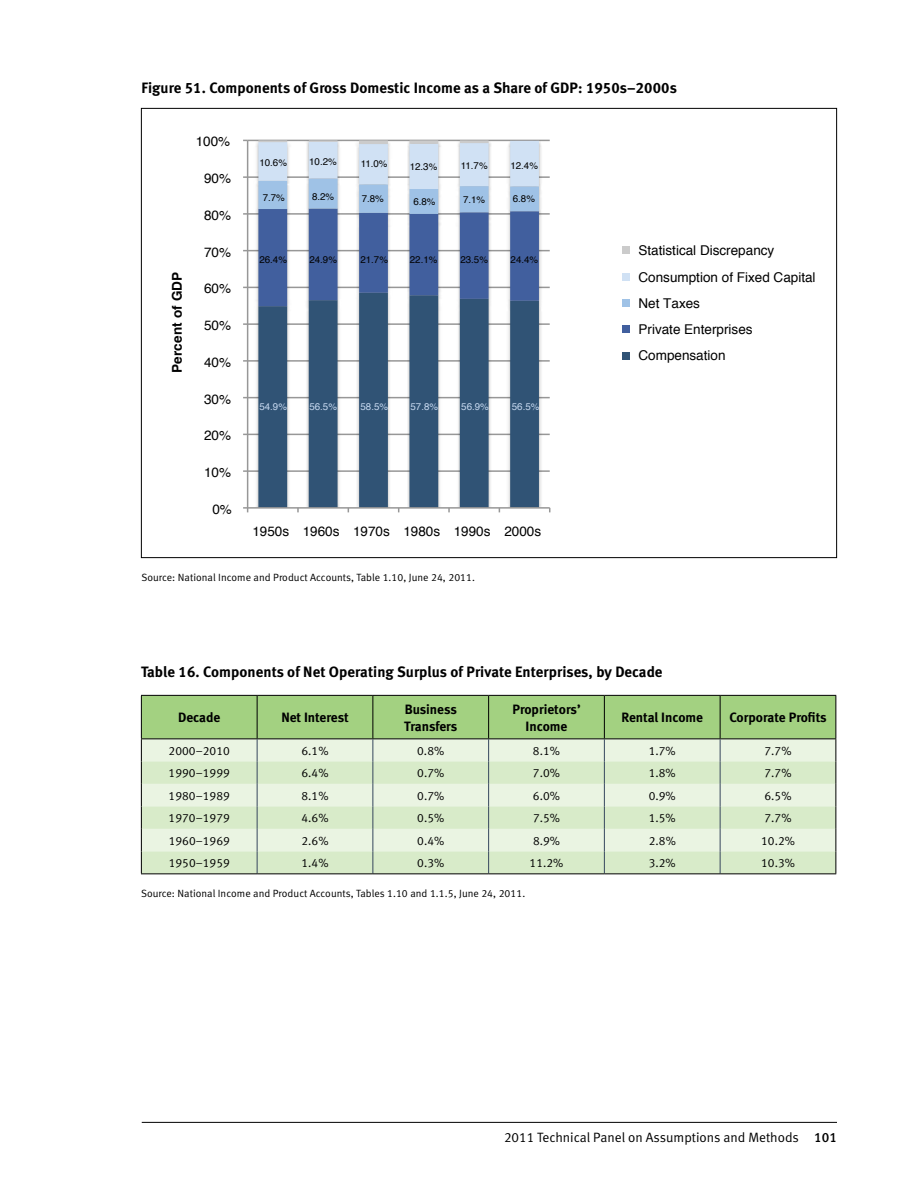
<style>
.page{position:relative;width:918px;height:1188px;background:#fff}
.page>*{position:absolute;margin:0;border:0;box-sizing:border-box;transform-origin:0 0}
.t1{font:15px "Meta Bold LF";letter-spacing:.005em;color:#000}
.t2{font:13.5px/26.2px "Helvetica";color:#000}
.t3{font:700 13.5px/16.5px "Meta";color:#000}
.t4{font:13.5px "Helvetica";color:#010101}
.t5{font:13.5px "Meta Normal LF";color:#000}
.t6{font:700 13.5px "Helvetica";letter-spacing:.01em;color:#010101}
.t7{font:12px "Meta Normal LF";letter-spacing:.005em;color:#000}
.t8{font:10.5px "Meta Normal LF";letter-spacing:.005em;color:#000}
.t9{font:9.75px "Helvetica";color:#010101}
.t10{font:9.75px "Helvetica";color:#c7d9f0}
.s1{font-family:"Meta Medium LF"}
</style>
<div class="page">
<hr style="left:142px;top:1122px;width:695px;height:1px;background:#000">
<hr style="left:248px;top:470px;width:302px;height:2px;background:#979797">
<hr style="left:248px;top:434px;width:302px;height:1px;background:#979797">
<hr style="left:248px;top:397px;width:302px;height:1px;background:#979797">
<hr style="left:248px;top:360px;width:302px;height:2px;background:#979797">
<hr style="left:248px;top:323px;width:302px;height:2px;background:#979797">
<hr style="left:248px;top:287px;width:302px;height:1px;background:#979797">
<hr style="left:248px;top:250px;width:302px;height:1px;background:#979797">
<hr style="left:248px;top:213px;width:302px;height:2px;background:#979797">
<hr style="left:248px;top:176px;width:302px;height:2px;background:#979797">
<hr style="left:248px;top:140px;width:302px;height:1px;background:#979797">
<img style="left:251px;top:140px;width:296px;height:367px">
<svg style="left:258px;top:306px;width:281px;height:201px;fill:#305375"></svg>
<svg style="left:258px;top:141px;width:281px;height:165px"></svg>
<hr style="left:460px;top:140px;width:29px;height:3px;background:#cbcbcb">
<svg style="left:409px;top:140px;width:29px;height:4px"></svg>
<svg style="left:359px;top:140px;width:29px;height:4px"></svg>
<hr style="left:309px;top:140px;width:29px;height:2px;background:#cbcbcb">
<hr style="left:258px;top:140px;width:29px;height:2px;background:#cbcbcb">
<hr style="left:247px;top:140px;width:1px;height:368px;background:#979797">
<hr style="left:248px;top:507px;width:302px;height:2px;background:#979797">
<svg style="left:243px;top:507px;width:5px;height:5px"></svg>
<div style="left:622px;top:246px;width:7px;height:8px;background:#cbcbcb"></div>
<div style="left:622px;top:273px;width:7px;height:7px;background:#d0e1f4"></div>
<div style="left:622px;top:299px;width:7px;height:8px;background:#9fc2e6"></div>
<div style="left:622px;top:326px;width:7px;height:7px;background:#415f9e"></div>
<div style="left:622px;top:352px;width:7px;height:7px;background:#305375"></div>
<svg style="left:141px;top:695px;width:696px;height:178px;background:#cee3bd"></svg>
<hr style="left:141px;top:873px;width:116px;height:1px;background:#000">
<hr style="left:257px;top:873px;width:116px;height:1px;background:#000">
<hr style="left:373px;top:873px;width:116px;height:1px;background:#000">
<hr style="left:489px;top:873px;width:115px;height:1px;background:#000">
<hr style="left:604px;top:873px;width:116px;height:1px;background:#000">
<hr style="left:720px;top:873px;width:116px;height:1px;background:#000">
<p class="t1" style="left:141px;top:79px;width:537px">Figure 51. Components of Gross Domestic Income as a Share of GDP: 1950s–2000s</p>
<p class="t6" style="left:166px;top:373px;width:102px;rotate:-90deg">Percent of GDP</p>
<p class="t4" style="left:196px;top:131px;width:36px">100%</p>
<p class="t4" style="left:204px;top:168px;width:29px">90%</p>
<p class="t4" style="left:204px;top:205px;width:29px">80%</p>
<p class="t4" style="left:204px;top:241px;width:29px">70%</p>
<p class="t4" style="left:204px;top:278px;width:29px">60%</p>
<p class="t4" style="left:204px;top:315px;width:29px">50%</p>
<p class="t4" style="left:204px;top:352px;width:29px">40%</p>
<p class="t4" style="left:204px;top:388px;width:29px">30%</p>
<p class="t4" style="left:204px;top:425px;width:29px">20%</p>
<p class="t4" style="left:204px;top:462px;width:29px">10%</p>
<p class="t4" style="left:212px;top:499px;width:21px">0%</p>
<p class="t9" style="left:259px;top:155px;width:29px">10.6%</p>
<p class="t9" style="left:309px;top:154px;width:29px">10.2%</p>
<p class="t9" style="left:361px;top:156px;width:28px">11.0%</p>
<p class="t9" style="left:410px;top:159px;width:29px">12.3%</p>
<p class="t9" style="left:461px;top:158px;width:28px">11.7%</p>
<p class="t9" style="left:510px;top:158px;width:29px">12.4%</p>
<p class="t9" style="left:263px;top:190px;width:24px">7.7%</p>
<p class="t9" style="left:312px;top:189px;width:24px">8.2%</p>
<p class="t9" style="left:362px;top:191px;width:24px">7.8%</p>
<p class="t9" style="left:413px;top:194px;width:24px">6.8%</p>
<p class="t9" style="left:463px;top:192px;width:24px">7.1%</p>
<p class="t9" style="left:513px;top:191px;width:24px">6.8%</p>
<p class="t9" style="left:259px;top:252px;width:29px">26.4%</p>
<p class="t9" style="left:309px;top:252px;width:29px">24.9%</p>
<p class="t9" style="left:360px;top:252px;width:29px">21.7%</p>
<p class="t9" style="left:410px;top:252px;width:29px">22.1%</p>
<p class="t9" style="left:460px;top:252px;width:29px">23.5%</p>
<p class="t9" style="left:511px;top:252px;width:29px">24.4%</p>
<p class="t10" style="left:259px;top:399px;width:29px">54.9%</p>
<p class="t10" style="left:309px;top:399px;width:29px">56.5%</p>
<p class="t10" style="left:361px;top:399px;width:29px">58.5%</p>
<p class="t10" style="left:411px;top:399px;width:29px">57.8%</p>
<p class="t10" style="left:461px;top:399px;width:29px">56.9%</p>
<p class="t10" style="left:512px;top:399px;width:29px">56.5%</p>
<p class="t4" style="left:252px;top:521px;width:290px">1950s 1960s 1970s 1980s 1990s 2000s</p>
<p class="t8" style="left:141px;top:572px;width:335px">Source: National Income and Product Accounts, Table 1.10, June 24, 2011.</p>
<p class="t2" style="left:639px;top:238px;width:179px">Statistical Discrepancy<br>Consumption of Fixed Capital<br>Net Taxes<br>Private Enterprises<br>Compensation</p>
<p class="t1" style="left:141px;top:663px;width:523px">Table 16. Components of Net Operating Surplus of Private Enterprises, by Decade</p>
<p class="t3" style="left:178px;top:709px;width:44px">Decade</p>
<p class="t3" style="left:281px;top:709px;width:69px">Net Interest</p>
<p class="t3" style="left:404px;top:701px;width:55px">Business<br>Transfers</p>
<p class="t3" style="left:512px;top:701px;width:70px;text-align:center">Proprietors’<br>Income</p>
<p class="t3" style="left:621px;top:709px;width:83px">Rental Income</p>
<p class="t3" style="left:729px;top:709px;width:99px">Corporate Profits</p>
<p class="t7" style="left:169px;top:744px;width:63px">2000–2010</p>
<p class="t7" style="left:301px;top:744px;width:29px">6.1%</p>
<p class="t7" style="left:417px;top:744px;width:29px">0.8%</p>
<p class="t7" style="left:533px;top:744px;width:29px">8.1%</p>
<p class="t7" style="left:649px;top:744px;width:29px">1.7%</p>
<p class="t7" style="left:764px;top:744px;width:29px">7.7%</p>
<p class="t7" style="left:169px;top:766px;width:63px">1990–1999</p>
<p class="t7" style="left:301px;top:766px;width:29px">6.4%</p>
<p class="t7" style="left:417px;top:766px;width:29px">0.7%</p>
<p class="t7" style="left:533px;top:766px;width:29px">7.0%</p>
<p class="t7" style="left:649px;top:766px;width:29px">1.8%</p>
<p class="t7" style="left:764px;top:766px;width:29px">7.7%</p>
<p class="t7" style="left:169px;top:789px;width:63px">1980–1989</p>
<p class="t7" style="left:301px;top:789px;width:29px">8.1%</p>
<p class="t7" style="left:417px;top:789px;width:29px">0.7%</p>
<p class="t7" style="left:533px;top:789px;width:29px">6.0%</p>
<p class="t7" style="left:649px;top:789px;width:29px">0.9%</p>
<p class="t7" style="left:764px;top:789px;width:29px">6.5%</p>
<p class="t7" style="left:169px;top:811px;width:63px">1970–1979</p>
<p class="t7" style="left:301px;top:811px;width:29px">4.6%</p>
<p class="t7" style="left:417px;top:811px;width:29px">0.5%</p>
<p class="t7" style="left:533px;top:811px;width:29px">7.5%</p>
<p class="t7" style="left:649px;top:811px;width:29px">1.5%</p>
<p class="t7" style="left:765px;top:811px;width:29px">7.7%</p>
<p class="t7" style="left:169px;top:834px;width:63px">1960–1969</p>
<p class="t7" style="left:302px;top:834px;width:29px">2.6%</p>
<p class="t7" style="left:417px;top:834px;width:29px">0.4%</p>
<p class="t7" style="left:533px;top:834px;width:29px">8.9%</p>
<p class="t7" style="left:649px;top:834px;width:29px">2.8%</p>
<p class="t7" style="left:761px;top:834px;width:35px">10.2%</p>
<p class="t7" style="left:169px;top:856px;width:63px">1950–1959</p>
<p class="t7" style="left:302px;top:856px;width:29px">1.4%</p>
<p class="t7" style="left:417px;top:856px;width:29px">0.3%</p>
<p class="t7" style="left:530px;top:856px;width:35px">11.2%</p>
<p class="t7" style="left:649px;top:856px;width:29px">3.2%</p>
<p class="t7" style="left:761px;top:856px;width:35px">10.3%</p>
<p class="t8" style="left:141px;top:887px;width:386px">Source: National Income and Product Accounts, Tables 1.10 and 1.1.5, June 24, 2011.</p>
<p class="t5" style="left:504px;top:1129px;width:334px">2011 Technical Panel on Assumptions and Methods <span class="s1">101</span></p>
</div>
